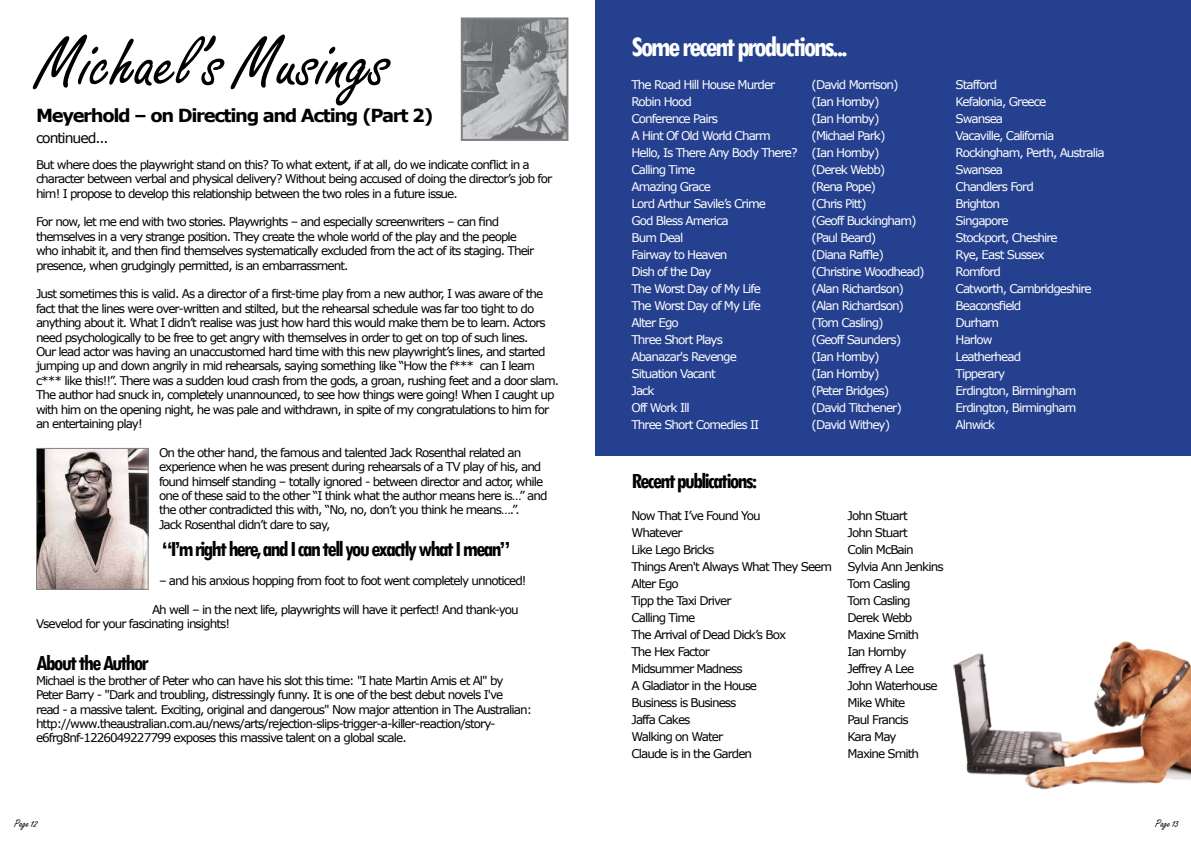
<style>
.page{position:relative;width:1191px;height:842px;background:#fff}
.page>*{position:absolute;margin:0;border:0;box-sizing:border-box;transform-origin:0 0}
.t1{font:72px "Carefree";color:#000}
.t2{font:700 condensed 30px "Tw Cen";letter-spacing:-.08em;color:#fff}
.t3{font:700 condensed 23px "Tw Cen";letter-spacing:-.08em;color:#000}
.t4{font:700 18px "Verdana";letter-spacing:-.075em;color:#000}
.t5{font:14px "Verdana";letter-spacing:-.075em;color:#000}
.t6{font:12px/14.4px "Verdana";letter-spacing:-.08em;color:#000}
.t7{font:12px "Verdana";letter-spacing:-.08em;color:#fff}
.t8{font:11px "Carefree";color:#000}
</style>
<div class="page">
<div style="left:595px;top:0;width:596px;height:456px;background:#25408f"></div>
<img style="left:38px;top:450px;width:109px;height:138px">
<div style="left:36px;top:448px;width:113px;height:142px;border:1px solid #808285"></div>
<img style="left:464px;top:20px;width:101px;height:118px">
<div style="left:461px;top:17px;width:107px;height:124px;border:2px solid #7e8083"></div>
<img style="left:953px;top:641px;width:238px;height:149px">
<h1 class="t1" style="left:36px;top:22px;width:354px">Michael’s Musings</h1>
<h3 class="t4" style="left:36px;top:103px;width:399px">Meyerhold – on Directing and Acting (Part 2)</h3>
<p class="t5" style="left:36px;top:129px;width:74px">continued...</p>
<p class="t6" style="left:36px;top:157px;width:518px">But where does the playwright stand on this? To what extent, if at all, do we indicate conflict in a character between verbal and physical delivery? Without being accused of doing the director’s job for him! I propose to develop this relationship between the two roles in a future issue.</p>
<p class="t6" style="left:36px;top:215px;width:500px">For now, let me end with two stories. Playwrights – and especially screenwriters – can find themselves in a very strange position. They create the whole world of the play and the people who inhabit it, and then find themselves systematically excluded from the act of its staging. Their presence, when grudgingly permitted, is an embarrassment.</p>
<p class="t6" style="left:36px;top:287px;width:525px">Just sometimes this is valid. As a director of a first-time play from a new author, I was aware of the fact that the lines were over-written and stilted, but the rehearsal schedule was far too tight to do anything about it. What I didn’t realise was just how hard this would make them be to learn. Actors need psychologically to be free to get angry with themselves in order to get on top of such lines.<br>Our lead actor was having an unaccustomed hard time with this new playwright’s lines, and started jumping up and down angrily in mid rehearsals, saying something like “How the f*** can I learn c*** like this!!”. There was a sudden loud crash from the gods, a groan, rushing feet and a door slam.<br>The author had snuck in, completely unannounced, to see how things were going! When I caught up with him on the opening night, he was pale and withdrawn, in spite of my congratulations to him for an entertaining play!</p>
<p class="t6" style="left:159px;top:445px;width:390px">On the other hand, the famous and talented Jack Rosenthal related an experience when he was present during rehearsals of a TV play of his, and found himself standing – totally ignored - between director and actor, while one of these said to the other “I think what the author means here is…” and the other contradicted this with, “No, no, don’t you think he means….”.<br>Jack Rosenthal didn’t dare to say,</p>
<h3 class="t3" style="left:162px;top:535px;width:349px">“I’m right here, and I can tell you exactly what I mean”</h3>
<p class="t6" style="left:159px;top:573px;width:369px">– and his anxious hopping from foot to foot went completely unnoticed!</p>
<p class="t6" style="left:36px;top:602px;width:484px;text-indent:116px">Ah well – in the next life, playwrights will have it perfect! And thank-you<br>Vsevelod for your fascinating insights!</p>
<h3 class="t3" style="left:36px;top:649px;width:114px">About the Author</h3>
<p class="t6" style="left:36px;top:673px;width:498px">Michael is the brother of Peter who can have his slot this time: "I hate Martin Amis et Al" by Peter Barry - "Dark and troubling, distressingly funny. It is one of the best debut novels I've<br>read - a massive talent. Exciting, original and dangerous" Now major attention in The Australian: http://www.theaustralian.com.au/news/arts/rejection-slips-trigger-a-killer-reaction/story&shy;e6frg8nf-1226049227799 exposes this massive talent on a global scale.</p>
<h2 class="t2" style="left:631px;top:28px;width:218px">Some recent productions...</h2>
<p class="t7" style="left:631px;top:76px;width:145px">The Road Hill House Murder</p>
<p class="t7" style="left:811px;top:76px;width:88px">(David Morrison)</p>
<p class="t7" style="left:955px;top:76px;width:43px">Stafford</p>
<p class="t7" style="left:631px;top:93px;width:62px">Robin Hood</p>
<p class="t7" style="left:811px;top:93px;width:69px">(Ian Hornby)</p>
<p class="t7" style="left:955px;top:93px;width:92px">Kefalonia, Greece</p>
<p class="t7" style="left:631px;top:110px;width:88px">Conference Pairs</p>
<p class="t7" style="left:811px;top:110px;width:69px">(Ian Hornby)</p>
<p class="t7" style="left:955px;top:110px;width:49px">Swansea</p>
<p class="t7" style="left:631px;top:127px;width:141px">A Hint Of Old World Charm</p>
<p class="t7" style="left:811px;top:127px;width:75px">(Michael Park)</p>
<p class="t7" style="left:955px;top:127px;width:100px">Vacaville, California</p>
<p class="t7" style="left:631px;top:144px;width:249px">Hello, Is There Any Body There? (Ian Hornby)</p>
<p class="t7" style="left:955px;top:144px;width:150px">Rockingham, Perth, Australia</p>
<p class="t7" style="left:631px;top:161px;width:65px">Calling Time</p>
<p class="t7" style="left:811px;top:161px;width:75px">(Derek Webb)</p>
<p class="t7" style="left:955px;top:161px;width:49px">Swansea</p>
<p class="t7" style="left:631px;top:178px;width:81px">Amazing Grace</p>
<p class="t7" style="left:811px;top:178px;width:66px">(Rena Pope)</p>
<p class="t7" style="left:955px;top:178px;width:80px">Chandlers Ford</p>
<p class="t7" style="left:631px;top:195px;width:136px">Lord Arthur Savile’s Crime</p>
<p class="t7" style="left:811px;top:195px;width:57px">(Chris Pitt)</p>
<p class="t7" style="left:955px;top:195px;width:46px">Brighton</p>
<p class="t7" style="left:631px;top:212px;width:99px">God Bless America</p>
<p class="t7" style="left:811px;top:212px;width:106px">(Geoff Buckingham)</p>
<p class="t7" style="left:955px;top:212px;width:55px">Singapore</p>
<p class="t7" style="left:631px;top:229px;width:53px">Bum Deal</p>
<p class="t7" style="left:811px;top:229px;width:66px">(Paul Beard)</p>
<p class="t7" style="left:955px;top:229px;width:104px">Stockport, Cheshire</p>
<p class="t7" style="left:631px;top:246px;width:97px">Fairway to Heaven</p>
<p class="t7" style="left:811px;top:246px;width:74px">(Diana Raffle)</p>
<p class="t7" style="left:955px;top:246px;width:90px">Rye, East Sussex</p>
<p class="t7" style="left:631px;top:263px;width:82px">Dish of the Day</p>
<p class="t7" style="left:811px;top:263px;width:115px">(Christine Woodhead)</p>
<p class="t7" style="left:955px;top:263px;width:47px">Romford</p>
<p class="t7" style="left:631px;top:280px;width:131px">The Worst Day of My Life</p>
<p class="t7" style="left:811px;top:280px;width:94px">(Alan Richardson)</p>
<p class="t7" style="left:955px;top:280px;width:138px">Catworth, Cambridgeshire</p>
<p class="t7" style="left:631px;top:297px;width:131px">The Worst Day of My Life</p>
<p class="t7" style="left:811px;top:297px;width:94px">(Alan Richardson)</p>
<p class="t7" style="left:955px;top:297px;width:67px">Beaconsfield</p>
<p class="t7" style="left:631px;top:314px;width:49px">Alter Ego</p>
<p class="t7" style="left:811px;top:314px;width:74px">(Tom Casling)</p>
<p class="t7" style="left:955px;top:314px;width:45px">Durham</p>
<p class="t7" style="left:631px;top:331px;width:93px">Three Short Plays</p>
<p class="t7" style="left:811px;top:331px;width:91px">(Geoff Saunders)</p>
<p class="t7" style="left:955px;top:331px;width:38px">Harlow</p>
<p class="t7" style="left:631px;top:348px;width:107px">Abanazar's Revenge</p>
<p class="t7" style="left:811px;top:348px;width:69px">(Ian Hornby)</p>
<p class="t7" style="left:955px;top:348px;width:67px">Leatherhead</p>
<p class="t7" style="left:631px;top:365px;width:86px">Situation Vacant</p>
<p class="t7" style="left:811px;top:365px;width:69px">(Ian Hornby)</p>
<p class="t7" style="left:955px;top:365px;width:51px">Tipperary</p>
<p class="t7" style="left:631px;top:382px;width:25px">Jack</p>
<p class="t7" style="left:811px;top:382px;width:79px">(Peter Bridges)</p>
<p class="t7" style="left:955px;top:382px;width:122px">Erdington, Birmingham</p>
<p class="t7" style="left:631px;top:399px;width:60px">Off Work Ill</p>
<p class="t7" style="left:811px;top:399px;width:92px">(David Titchener)</p>
<p class="t7" style="left:955px;top:399px;width:122px">Erdington, Birmingham</p>
<p class="t7" style="left:631px;top:416px;width:129px">Three Short Comedies II</p>
<p class="t7" style="left:811px;top:416px;width:80px">(David Withey)</p>
<p class="t7" style="left:955px;top:416px;width:41px">Alnwick</p>
<h3 class="t3" style="left:631px;top:467px;width:127px">Recent publications:</h3>
<p class="t6" style="left:631px;top:508px;width:131px">Now That I’ve Found You</p>
<p class="t6" style="left:847px;top:508px;width:62px">John Stuart</p>
<p class="t6" style="left:631px;top:525px;width:53px">Whatever</p>
<p class="t6" style="left:847px;top:525px;width:62px">John Stuart</p>
<p class="t6" style="left:631px;top:542px;width:84px">Like Lego Bricks</p>
<p class="t6" style="left:847px;top:542px;width:68px">Colin McBain</p>
<p class="t6" style="left:631px;top:559px;width:202px">Things Aren't Always What They Seem</p>
<p class="t6" style="left:847px;top:559px;width:97px">Sylvia Ann Jenkins</p>
<p class="t6" style="left:631px;top:576px;width:49px">Alter Ego</p>
<p class="t6" style="left:847px;top:576px;width:65px">Tom Casling</p>
<p class="t6" style="left:631px;top:593px;width:102px">Tipp the Taxi Driver</p>
<p class="t6" style="left:847px;top:593px;width:65px">Tom Casling</p>
<p class="t6" style="left:631px;top:610px;width:65px">Calling Time</p>
<p class="t6" style="left:847px;top:610px;width:66px">Derek Webb</p>
<p class="t6" style="left:631px;top:627px;width:156px">The Arrival of Dead Dick’s Box</p>
<p class="t6" style="left:847px;top:627px;width:73px">Maxine Smith</p>
<p class="t6" style="left:631px;top:644px;width:80px">The Hex Factor</p>
<p class="t6" style="left:847px;top:644px;width:61px">Ian Hornby</p>
<p class="t6" style="left:631px;top:661px;width:113px">Midsummer Madness</p>
<p class="t6" style="left:847px;top:661px;width:68px">Jeffrey A Lee</p>
<p class="t6" style="left:631px;top:678px;width:127px">A Gladiator in the House</p>
<p class="t6" style="left:847px;top:678px;width:92px">John Waterhouse</p>
<p class="t6" style="left:631px;top:695px;width:106px">Business is Business</p>
<p class="t6" style="left:847px;top:695px;width:59px">Mike White</p>
<p class="t6" style="left:631px;top:712px;width:60px">Jaffa Cakes</p>
<p class="t6" style="left:847px;top:712px;width:63px">Paul Francis</p>
<p class="t6" style="left:631px;top:729px;width:93px">Walking on Water</p>
<p class="t6" style="left:847px;top:729px;width:51px">Kara May</p>
<p class="t6" style="left:631px;top:746px;width:122px">Claude is in the Garden</p>
<p class="t6" style="left:847px;top:746px;width:73px">Maxine Smith</p>
<p class="t8" style="left:14px;top:817px;width:25px">Page 12</p>
<p class="t8" style="left:1155px;top:817px;width:25px">Page 13</p>
</div>
